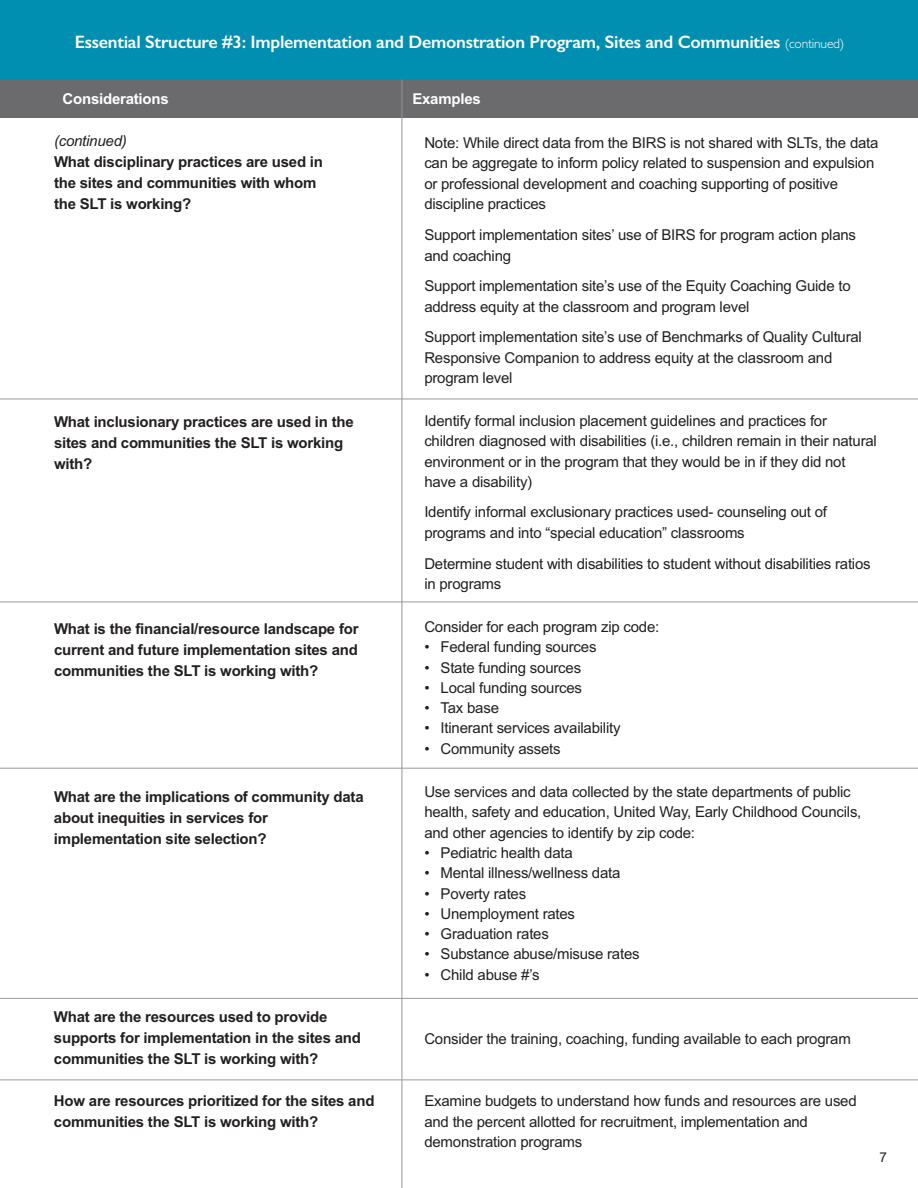
<style>
.page{position:relative;width:918px;height:1188px;background:#fff}
.page>*{position:absolute;margin:0;border:0;box-sizing:border-box;transform-origin:0 0}
.t1{font:600 18px "Gill Sans";letter-spacing:-.015em;color:#fff}
.t2{font:15px/20.5px "Arial";letter-spacing:-.015em;color:#231f20}
.t3{font:700 15px/21px "Arial";letter-spacing:-.015em;color:#231f20}
.t4{font:700 15px "Arial";letter-spacing:-.015em;color:#fff}
.t5{font:italic 15px "Arial";letter-spacing:-.015em;color:#231f20}
.t6{font:13.5px "Arial";color:#231f20}
.s1{font-weight:300;font-size:13.5px}
</style>
<div class="page">
<hr style="left:0;top:399px;width:918px;height:1px;background:#999b9e">
<hr style="left:0;top:602px;width:918px;height:1px;background:#999b9e">
<div style="left:1px;top:80px;width:917px;height:37px;background:#6b6b6e"></div>
<div style="left:0;top:0;width:918px;height:80px;background:#008fb1"></div>
<hr style="left:0;top:768px;width:918px;height:1px;background:#999b9e">
<hr style="left:0;top:998px;width:918px;height:1px;background:#999b9e">
<hr style="left:402px;top:80px;width:1px;height:1108px;background:#939598">
<hr style="left:0;top:1080px;width:918px;height:1px;background:#999b9e">
<p class="t1" style="left:75px;top:31px;width:771px">Essential Structure #3: Implementation and Demonstration Program, Sites and Communities <span class="s1">(continued)</span></p>
<p class="t4" style="left:63px;top:90px;width:108px">Considerations</p>
<p class="t4" style="left:412px;top:90px;width:70px">Examples</p>
<p class="t5" style="left:54px;top:132px;width:74px">(continued)</p>
<p class="t3" style="left:54px;top:151px;width:271px">What disciplinary practices are used in the sites and communities with whom the SLT is working?</p>
<p class="t3" style="left:54px;top:411px;width:301px">What inclusionary practices are used in the sites and communities the SLT is working with?</p>
<p class="t3" style="left:54px;top:618px;width:306px;text-align:justify">What is the financial/resource landscape for current and future implementation sites and communities the SLT is working with?</p>
<p class="t3" style="left:54px;top:786px;width:311px">What are the implications of community data about inequities in services for implementation site selection?</p>
<p class="t3" style="left:54px;top:1006px;width:309px">What are the resources used to provide supports for implementation in the sites and communities the SLT is working with?</p>
<p class="t3" style="left:54px;top:1090px;width:322px">How are resources prioritized for the sites and communities the SLT is working with?</p>
<p class="t2" style="left:424px;top:132px;width:456px">Note: While direct data from the BIRS is not shared with SLTs, the data can be aggregate to inform policy related to suspension and expulsion or professional development and coaching supporting of positive discipline practices</p>
<p class="t2" style="left:424px;top:225px;width:433px">Support implementation sites’ use of BIRS for program action plans and coaching</p>
<p class="t2" style="left:424px;top:276px;width:428px">Support implementation site’s use of the Equity Coaching Guide to address equity at the classroom and program level</p>
<p class="t2" style="left:424px;top:327px;width:439px">Support implementation site’s use of Benchmarks of Quality Cultural<br>Responsive Companion to address equity at the classroom and program level</p>
<p class="t2" style="left:424px;top:411px;width:454px">Identify formal inclusion placement guidelines and practices for children diagnosed with disabilities (i.e., children remain in their natural environment or in the program that they would be in if they did not have a disability)</p>
<p class="t2" style="left:424px;top:502px;width:404px">Identify informal exclusionary practices used- counseling out of programs and into “special education” classrooms</p>
<p class="t2" style="left:424px;top:553px;width:448px">Determine student with disabilities to student without disabilities ratios in programs</p>
<p class="t2" style="left:424px;top:617px;width:236px">Consider for each program zip code:</p>
<p class="t2" style="left:424px;top:637px;width:174px">• Federal funding sources</p>
<p class="t2" style="left:424px;top:657px;width:158px">• State funding sources</p>
<p class="t2" style="left:424px;top:678px;width:159px">• Local funding sources</p>
<p class="t2" style="left:424px;top:698px;width:76px">• Tax base</p>
<p class="t2" style="left:424px;top:718px;width:198px">• Itinerant services availability</p>
<p class="t2" style="left:424px;top:738px;width:138px">• Community assets</p>
<p class="t2" style="left:424px;top:781px;width:439px">Use services and data collected by the state departments of public health, safety and education, United Way, Early Childhood Councils, and other agencies to identify by zip code:</p>
<p class="t2" style="left:424px;top:843px;width:150px">• Pediatric health data</p>
<p class="t2" style="left:424px;top:863px;width:198px">• Mental illness/wellness data</p>
<p class="t2" style="left:424px;top:883px;width:103px">• Poverty rates</p>
<p class="t2" style="left:424px;top:903px;width:152px">• Unemployment rates</p>
<p class="t2" style="left:424px;top:924px;width:126px">• Graduation rates</p>
<p class="t2" style="left:424px;top:944px;width:217px">• Substance abuse/misuse rates</p>
<p class="t2" style="left:424px;top:964px;width:117px">• Child abuse #’s</p>
<p class="t2" style="left:424px;top:1028px;width:428px">Consider the training, coaching, funding available to each program</p>
<p class="t2" style="left:424px;top:1091px;width:434px">Examine budgets to understand how funds and resources are used and the percent allotted for recruitment, implementation and demonstration programs</p>
<p class="t6" style="left:880px;top:1150px;width:9px">7</p>
</div>
